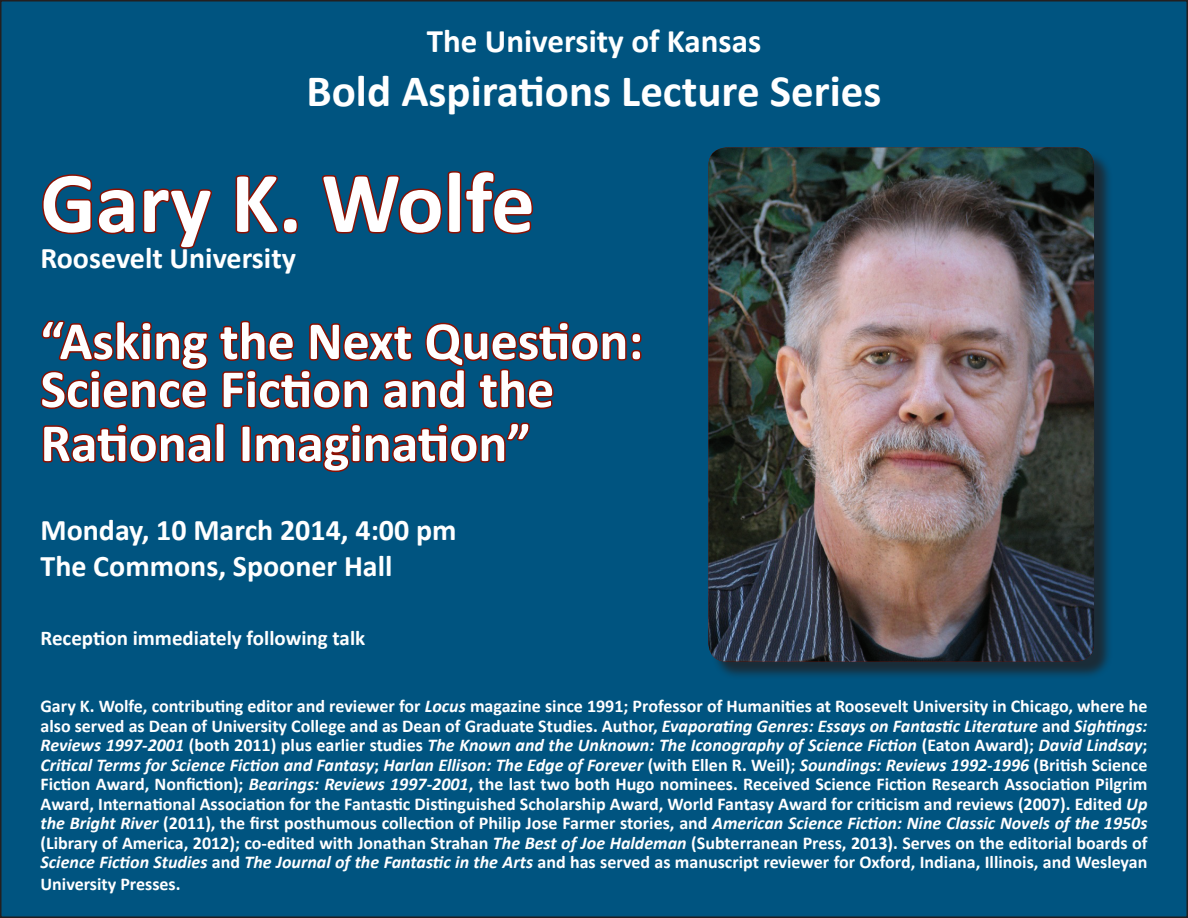
<style>
.page{position:relative;width:1188px;height:918px;background:#fff}
.page>*{position:absolute;margin:0;border:0;box-sizing:border-box;transform-origin:0 0}
.t1{font:700 87px "Calibri";color:#fff}
.t2{font:700 54px/48px "Calibri";color:#fff}
.t3{font:700 45px "Calibri";color:#fff}
.t4{font:700 33px "Calibri";color:#fff}
.t5{font:700 30px/36px "Calibri";color:#fff}
.t6{font:700 21px "Calibri";color:#fff}
.t7{font:700 18px/19.5px "Calibri";color:#fff;text-align:justify}
.s1{font-style:italic}
</style>
<div class="page">
<div style="left:1px;top:1px;width:1186px;height:916px;background:#005480"></div>
<svg style="left:42px;top:174px;width:170px;height:75px"></svg>
<svg style="left:235px;top:175px;width:63px;height:59px"></svg>
<svg style="left:322px;top:170px;width:211px;height:65px"></svg>
<svg style="left:40px;top:320px;width:169px;height:89px"></svg>
<svg style="left:219px;top:320px;width:423px;height:89px"></svg>
<svg style="left:42px;top:422px;width:183px;height:41px"></svg>
<svg style="left:241px;top:422px;width:289px;height:50px"></svg>
<div style="left:711px;top:150px;width:402px;height:531px;background:#231f20;opacity:.75"></div>
<img style="left:708px;top:147px;width:386px;height:515px">
<h3 class="t4" style="left:427px;top:20px;width:336px">The University of Kansas</h3>
<h3 class="t3" style="left:307px;top:62px;width:576px">Bold Aspirations Lecture Series</h3>
<h1 class="t1" style="left:40px;top:147px;width:496px">Gary K. Wolfe</h1>
<h3 class="t5" style="left:40px;top:240px;width:257px">Roosevelt University</h3>
<h2 class="t2" style="left:40px;top:317px;width:604px">“Asking the Next Question:<br>Science Fiction and the</h2>
<h2 class="t2" style="left:40px;top:419px;width:492px">Rational Imagination”</h2>
<h3 class="t5" style="left:40px;top:512px;width:418px">Monday, 10 March 2014, 4:00 pm<br>The Commons, Spooner Hall</h3>
<p class="t6" style="left:40px;top:624px;width:326px">Reception immediately following talk</p>
<p class="t7" style="left:40px;top:696px;width:1109px">Gary K. Wolfe, contributing editor and reviewer for <span class="s1">Locus</span> magazine since 1991; Professor of Humanities at Roosevelt University in Chicago, where he also served as Dean of University College and as Dean of Graduate Studies. Author, <span class="s1">Evaporating Genres: Essays on Fantastic Literature</span> and <span class="s1">Sightings:<br>Reviews 1997-2001</span> (both 2011) plus earlier studies <span class="s1">The Known and the Unknown: The Iconography of Science Fiction</span> (Eaton Award); <span class="s1">David Lindsay</span>; <span class="s1">Critical Terms for Science Fiction and Fantasy</span>; <span class="s1">Harlan Ellison: The Edge of Forever</span> (with Ellen R. Weil); <span class="s1">Soundings: Reviews 1992-1996</span> (British Science Fiction Award, Nonfiction); <span class="s1">Bearings: Reviews 1997-2001</span>, the last two both Hugo nominees. Received Science Fiction Research Association Pilgrim Award, International Association for the Fantastic Distinguished Scholarship Award, World Fantasy Award for criticism and reviews (2007). Edited <span class="s1">Up the Bright River</span> (2011), the first posthumous collection of Philip Jose Farmer stories, and <span class="s1">American Science Fiction: Nine Classic Novels of the 1950s </span>(Library of America, 2012); co-edited with Jonathan Strahan <span class="s1">The Best of Joe Haldeman</span> (Subterranean Press, 2013). Serves on the editorial boards of <span class="s1">Science Fiction Studies</span> and <span class="s1">The Journal of the Fantastic in the Arts</span> and has served as manuscript reviewer for Oxford, Indiana, Illinois, and Wesleyan</p>
<p class="t7" style="left:41px;top:874px;width:142px">University Presses.</p>
</div>
